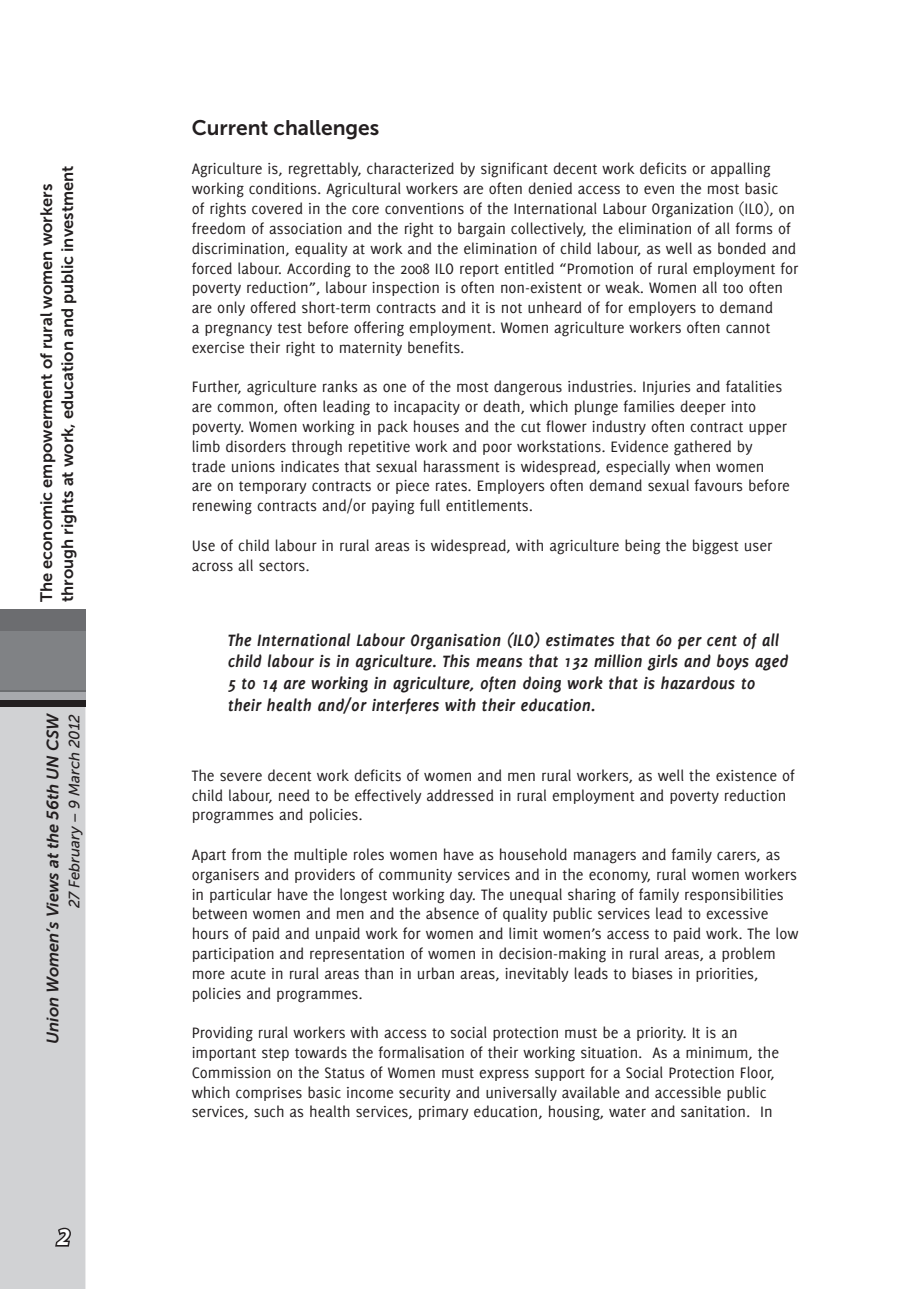
<style>
.page{position:relative;width:919px;height:1289px;background:#fff}
.page>*{position:absolute;margin:0;border:0;box-sizing:border-box;transform-origin:0 0}
.Caption_-_Myriad_Sc{font:italic 700 24px "Myriad Pro";color:#fff}
.t1{font:21px "Museo Sans 700";color:#231f20}
.t2{font:italic 700 18px/21.6px "Delicious";color:#231f20}
.t3{font:16.5px/19.8px "Delicious";color:#231f20}
.t4{font:16.5px/21px "Museo Sans 700";color:#231f20}
.t5{font:italic 16.5px "Museo Sans 700";color:#231f20}
.t6{font:italic 15px "Museo Sans 500";color:#231f20}
</style>
<div class="page">
<div style="left:0;top:706px;width:85px;height:582px;background:#d1d2d4"></div>
<svg style="left:0;top:699px;width:85px;height:7px"></svg>
<div style="left:0;top:631px;width:85px;height:68px;background:#a8a9ad"></div>
<div style="left:0;top:609px;width:85px;height:83px;background:#6c6d70"></div>
<div style="left:0;top:631px;width:85px;height:59px;background:#808285"></div>
<svg style="left:53px;top:1226px;width:19px;height:22px"></svg>
<p class="t4" style="left:36px;top:602px;width:438px;rotate:-90deg">The economic empowerment of rural women workers through rights at work, education and public investment</p>
<p class="t5" style="left:44px;top:1044px;width:332px;rotate:-90deg">Union Women’s Views at the 56th UN CSW</p>
<p class="t6" style="left:66px;top:908px;width:195px;rotate:-90deg">27 February – 9 March 2012</p>
<p class="Caption_-_Myriad_Sc" style="left:57px;top:1221px;width:14px">2</p>
<p class="t1" style="left:192px;top:116px;width:189px">Current challenges</p>
<p class="t3" style="left:192px;top:159px;width:608px">Agriculture is, regrettably, characterized by significant decent work deficits or appalling working conditions. Agricultural workers are often denied access to even the most basic<br>of rights covered in the core conventions of the International Labour Organization (ILO), on freedom of association and the right to bargain collectively, the elimination of all forms of discrimination, equality at work and the elimination of child labour, as well as bonded and forced labour. According to the 2008 ILO report entitled “Promotion of rural employment for poverty reduction”, labour inspection is often non-existent or weak. Women all too often are only offered short-term contracts and it is not unheard of for employers to demand<br>a pregnancy test before offering employment. Women agriculture workers often cannot exercise their right to maternity benefits.</p>
<p class="t3" style="left:192px;top:377px;width:599px">Further, agriculture ranks as one of the most dangerous industries. Injuries and fatalities are common, often leading to incapacity or death, which plunge families deeper into poverty. Women working in pack houses and the cut flower industry often contract upper limb disorders through repetitive work and poor workstations. Evidence gathered by trade unions indicates that sexual harassment is widespread, especially when women<br>are on temporary contracts or piece rates. Employers often demand sexual favours before renewing contracts and/or paying full entitlements.</p>
<p class="t3" style="left:192px;top:535px;width:582px">Use of child labour in rural areas is widespread, with agriculture being the biggest user across all sectors.</p>
<p class="t2" style="left:228px;top:629px;width:562px">The International Labour Organisation (ILO) estimates that 60 per cent of all child labour is in agriculture. This means that 132 million girls and boys aged 5 to 14 are working in agriculture, often doing work that is hazardous to their health and/or interferes with their education.</p>
<p class="t3" style="left:192px;top:765px;width:604px">The severe decent work deficits of women and men rural workers, as well the existence of child labour, need to be effectively addressed in rural employment and poverty reduction programmes and policies.</p>
<p class="t3" style="left:192px;top:844px;width:608px">Apart from the multiple roles women have as household managers and family carers, as organisers and providers of community services and in the economy, rural women workers in particular have the longest working day. The unequal sharing of family responsibilities between women and men and the absence of quality public services lead to excessive hours of paid and unpaid work for women and limit women’s access to paid work. The low participation and representation of women in decision-making in rural areas, a problem more acute in rural areas than in urban areas, inevitably leads to biases in priorities, policies and programmes.</p>
<p class="t3" style="left:192px;top:1022px;width:589px">Providing rural workers with access to social protection must be a priority. It is an important step towards the formalisation of their working situation. As a minimum, the Commission on the Status of Women must express support for a Social Protection Floor, which comprises basic income security and universally available and accessible public services, such as health services, primary education, housing, water and sanitation. In</p>
</div>
